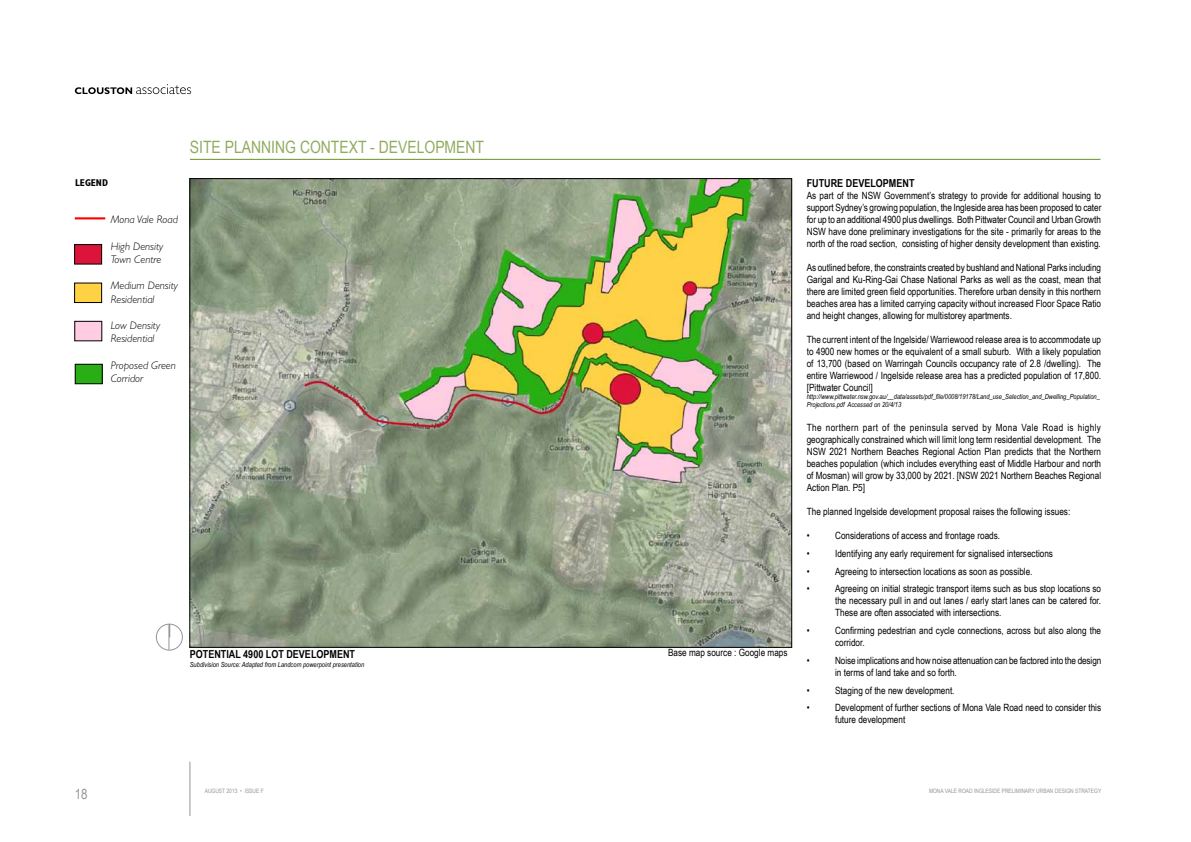
<style>
.page{position:relative;width:1191px;height:842px;background:#fff}
.page>*{position:absolute;margin:0;border:0;box-sizing:border-box;transform-origin:0 0}
.t1{font:17px "Arial Narrow";color:#90ab5e}
.t2{font:14px "Arial Narrow";color:#939598}
.t3{font:italic 300 11px/13.2px "Gill Sans";color:#000}
.t4{font:700 11px "Arial Narrow";color:#000}
.t5{font:10px/12px "Arial Narrow";color:#000;text-align:justify}
.t6{font:700 condensed 9.9px "Gill Sans";color:#000}
.t7{font:italic 7px/8.4px "Arial Narrow";color:#000}
.t8{font:6px "Arial Narrow";color:#939598}
</style>
<div class="page">
<hr style="left:190px;top:762px;width:1px;height:54px;background:#939598">
<svg style="left:75px;top:84px;width:116px;height:10px"></svg>
<img style="left:192px;top:180px;width:598px;height:465px">
<div style="left:75px;top:245px;width:27px;height:19px;background:#dc143c"></div>
<div style="left:74px;top:244px;width:28px;height:20px;border:1px solid #000"></div>
<div style="left:75px;top:283px;width:27px;height:20px;background:#ffd244"></div>
<div style="left:74px;top:283px;width:28px;height:20px;border:1px solid #000"></div>
<div style="left:75px;top:321px;width:27px;height:20px;background:#ffcce2"></div>
<div style="left:75px;top:321px;width:27px;height:20px;border:1px solid #000"></div>
<div style="left:75px;top:364px;width:27px;height:20px;background:#29ae15"></div>
<div style="left:75px;top:364px;width:27px;height:20px;border:1px solid #000"></div>
<hr style="left:75px;top:217px;width:30px;height:2px;background:#f00">
<hr style="left:190px;top:159px;width:910px;height:1px;background:#699028">
<div style="left:156px;top:624px;width:26px;height:26px;border:1px solid #939598;border-radius:50%"></div>
<svg style="left:169px;top:624px;width:1px;height:26px"></svg>
<p class="t6" style="left:75px;top:177px;width:34px">LEGEND</p>
<p class="t3" style="left:111px;top:213px;width:69px">Mona Vale Road</p>
<p class="t3" style="left:111px;top:240px;width:54px">High Density<br>Town Centre</p>
<p class="t3" style="left:111px;top:279px;width:69px">Medium Density<br>Residential</p>
<p class="t3" style="left:111px;top:319px;width:51px">Low Density<br>Residential</p>
<p class="t3" style="left:111px;top:358px;width:67px">Proposed Green<br>Corridor</p>
<h1 class="t1" style="left:190px;top:134px;width:210px">SITE PLANNING CONTEXT - Development</h1>
<p class="t4" style="left:190px;top:646px;width:104px">POTENTIAL 4900 LOT DEVELOPMENT</p>
<p class="t7" style="left:190px;top:660px;width:176px">Subdivision Source: Adapted from Landcom powerpoint presentation</p>
<p class="t5" style="left:668px;top:646px;width:121px">Base map source : Google maps</p>
<p class="t4" style="left:806px;top:174px;width:109px">FUTURE DEVELOPMENT</p>
<p class="t5" style="left:806px;top:189px;width:296px">As part of the NSW Government’s strategy to provide for additional housing to support Sydney’s growing population, the Ingleside area has been proposed to cater for up to an additional 4900 plus dwellings. Both Pittwater Council and Urban Growth NSW have done preliminary investigations for the site - primarily for areas to the north of the road section, consisting of higher density development than existing.</p>
<p class="t5" style="left:806px;top:261px;width:296px">As outlined before, the constraints created by bushland and National Parks including Garigal and Ku-Ring-Gai Chase National Parks as well as the coast, mean that there are limited green field opportunities. Therefore urban density in this northern beaches area has a limited carrying capacity without increased Floor Space Ratio and height changes, allowing for multistorey apartments.</p>
<p class="t5" style="left:806px;top:333px;width:296px">The current intent of the Ingelside/ Warriewood release area is to accommodate up to 4900 new homes or the equivalent of a small suburb. With a likely population of 13,700 (based on Warringah Councils occupancy rate of 2.8 /dwelling). The entire Warriewood / Ingelside release area has a predicted population of 17,800. [Pittwater Council]</p>
<p class="t7" style="left:806px;top:392px;width:295px">http://www.pittwater.nsw.gov.au/__data/assets/pdf_file/0008/19178/Land_use_Selection_and_Dwelling_Population_<br>Projections.pdf Accessed on 20/4/13</p>
<p class="t5" style="left:806px;top:421px;width:296px">The northern part of the peninsula served by Mona Vale Road is highly geographically constrained which will limit long term residential development. The NSW 2021 Northern Beaches Regional Action Plan predicts that the Northern beaches population (which includes everything east of Middle Harbour and north of Mosman) will grow by 33,000 by 2021. [NSW 2021 Northern Beaches Regional Action Plan. P5]</p>
<p class="t5" style="left:806px;top:505px;width:265px">The planned Ingelside development proposal raises the following issues:</p>
<p class="t5" style="left:806px;top:529px;width:4px">•</p>
<p class="t5" style="left:835px;top:529px;width:167px">Considerations of access and frontage roads.</p>
<p class="t5" style="left:806px;top:547px;width:4px">•</p>
<p class="t5" style="left:835px;top:547px;width:219px">Identifying any early requirement for signalised intersections</p>
<p class="t5" style="left:806px;top:565px;width:4px">•</p>
<p class="t5" style="left:835px;top:565px;width:199px">Agreeing to intersection locations as soon as possible.</p>
<p class="t5" style="left:806px;top:583px;width:4px">•</p>
<p class="t5" style="left:835px;top:583px;width:267px">Agreeing on initial strategic transport items such as bus stop locations so the necessary pull in and out lanes / early start lanes can be catered for.<br>These are often associated with intersections.</p>
<p class="t5" style="left:806px;top:624px;width:4px">•</p>
<p class="t5" style="left:835px;top:624px;width:267px">Confirming pedestrian and cycle connections, across but also along the corridor.</p>
<p class="t5" style="left:806px;top:654px;width:4px">•</p>
<p class="t5" style="left:835px;top:654px;width:268px">Noise implications and how noise attenuation can be factored into the design in terms of land take and so forth.</p>
<p class="t5" style="left:806px;top:684px;width:4px">•</p>
<p class="t5" style="left:835px;top:684px;width:121px">Staging of the new development.</p>
<p class="t5" style="left:806px;top:701px;width:4px">•</p>
<p class="t5" style="left:835px;top:701px;width:267px">Development of further sections of Mona Vale Road need to consider this future development</p>
<h2 class="t2" style="left:75px;top:784px;width:14px">18</h2>
<p class="t8" style="left:205px;top:787px;width:61px">AUGUST 2013 • ISSUE F</p>
<p class="t8" style="left:929px;top:787px;width:9px">Mona</p>
<p class="t8" style="left:945px;top:787px;width:7px">Vale</p>
<p class="t8" style="left:958px;top:787px;width:5px">road</p>
<p class="t8" style="left:974px;top:787px;width:4px">ingleside</p>
<p class="t8" style="left:1001px;top:787px;width:4px">preliminary</p>
<p class="t8" style="left:1036px;top:787px;width:5px">urban</p>
<p class="t8" style="left:1054px;top:787px;width:5px">design</p>
<p class="t8" style="left:1075px;top:787px;width:28px">STRATEGY</p>
</div>
